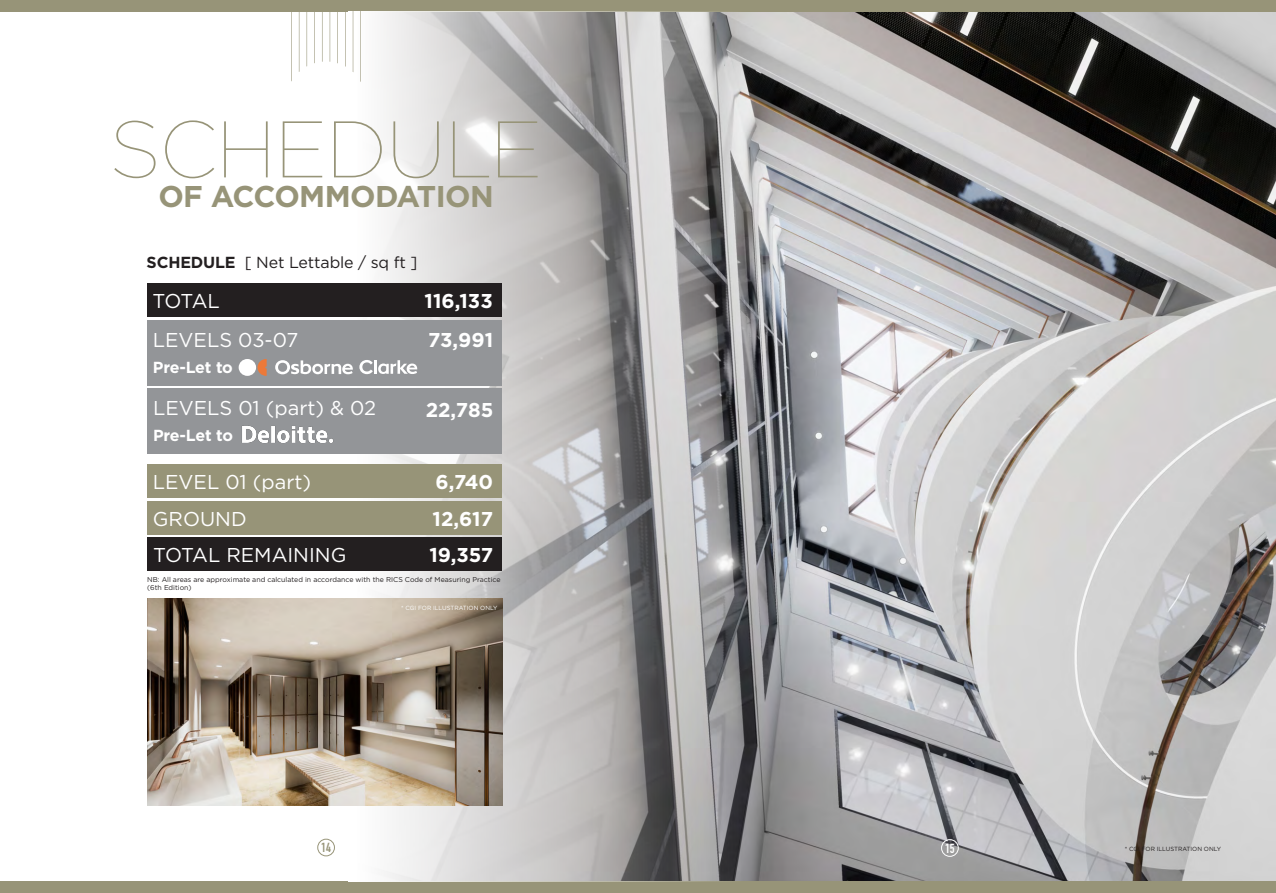
<style>
.page{position:relative;width:1276px;height:893px;background:#fff}
.page>*{position:absolute;margin:0;border:0;box-sizing:border-box;transform-origin:0 0}
.t1{font:100 80px "Gotham";letter-spacing:-.02em;color:#979478}
.t2{font:700 30px "Gotham";letter-spacing:-.02em;color:#979478}
.t3{font:20px "Gotham";color:#fff}
.t4{font:700 20px "Gotham";color:#fff}
.t5{font:16px "Gotham";letter-spacing:-.01em;color:#231f20}
.t6{font:700 16px "Gotham";letter-spacing:-.02em;color:#fff}
.t7{font:700 13px "DIN Condensed";color:#979478}
.t8{font:700 13px "DIN Condensed";color:#fff}
.t9{font:7px/8px "Gotham";color:#231f20}
.t10{font:6px "Gotham";color:#231f20}
.t11{font:6px "Gotham";color:#fff}
.s1{font-weight:700}
</style>
<div class="page">
<img style="left:749px;top:11px;width:527px;height:871px">
<div style="left:317px;top:839px;width:18px;height:17px;border:1px solid #979478;border-radius:50%"></div>
<div style="left:0;top:0;width:1276px;height:11px;background:#979478"></div>
<div style="left:0;top:882px;width:1276px;height:11px;background:#979478"></div>
<div style="left:941px;top:839px;width:17px;height:18px;border:1px solid #fff;border-radius:50%"></div>
<svg style="left:348px;top:11px;width:401px;height:871px;background:#b3b2b3"></svg>
<div style="left:147px;top:501px;width:355px;height:34px;background:#979478"></div>
<div style="left:147px;top:464px;width:354px;height:34px;background:#979478"></div>
<div style="left:147px;top:283px;width:354px;height:34px;background:#231f20"></div>
<div style="left:147px;top:320px;width:355px;height:66px;background:#939598"></div>
<svg style="left:345px;top:11px;width:1px;height:56px"></svg>
<svg style="left:337px;top:11px;width:1px;height:52px"></svg>
<svg style="left:360px;top:11px;width:1px;height:71px"></svg>
<svg style="left:353px;top:11px;width:1px;height:61px"></svg>
<svg style="left:330px;top:11px;width:1px;height:51px"></svg>
<svg style="left:291px;top:11px;width:1px;height:71px"></svg>
<svg style="left:299px;top:11px;width:1px;height:61px"></svg>
<svg style="left:306px;top:11px;width:1px;height:56px"></svg>
<svg style="left:322px;top:11px;width:1px;height:51px"></svg>
<svg style="left:314px;top:11px;width:1px;height:52px"></svg>
<div style="left:147px;top:537px;width:355px;height:34px;background:#231f20"></div>
<div style="left:239px;top:359px;width:17px;height:17px;background:#fff;border-radius:50%"></div>
<svg style="left:257px;top:359px;width:10px;height:17px"></svg>
<svg style="left:275px;top:360px;width:142px;height:14px"></svg>
<img style="left:147px;top:598px;width:356px;height:208px">
<div style="left:147px;top:389px;width:355px;height:65px;background:#939598"></div>
<img style="left:242px;top:425px;width:92px;height:18px">
<p class="t1" style="left:110px;top:100px;width:434px">SCHEDULE</p>
<p class="t2" style="left:158px;top:177px;width:337px">OF ACCOMMODATION</p>
<p class="t5" style="left:147px;top:252px;width:272px"><span class="s1">SCHEDULE</span> [ Net Lettable / sq ft ]</p>
<p class="t3" style="left:152px;top:288px;width:69px">TOTAL</p>
<p class="t4" style="left:424px;top:288px;width:70px">116,133</p>
<p class="t3" style="left:153px;top:327px;width:147px">LEVELS 03-07</p>
<p class="t4" style="left:428px;top:327px;width:67px">73,991</p>
<p class="t6" style="left:153px;top:356px;width:82px">Pre-Let to</p>
<p class="t3" style="left:153px;top:395px;width:225px">LEVELS 01 (part) &amp; 02</p>
<p class="t4" style="left:426px;top:397px;width:69px">22,785</p>
<p class="t6" style="left:153px;top:425px;width:82px">Pre-Let to</p>
<p class="t3" style="left:153px;top:469px;width:160px">LEVEL 01 (part)</p>
<p class="t4" style="left:435px;top:469px;width:59px">6,740</p>
<p class="t3" style="left:153px;top:506px;width:95px">GROUND</p>
<p class="t4" style="left:433px;top:505px;width:62px">12,617</p>
<p class="t3" style="left:153px;top:542px;width:195px">TOTAL REMAINING</p>
<p class="t4" style="left:429px;top:542px;width:65px">19,357</p>
<p class="t9" style="left:147px;top:576px;width:355px">NB: All areas are approximate and calculated in accordance with the RICS Code of Measuring Practice (6th Edition)</p>
<p class="t11" style="left:401px;top:604px;width:98px">* CGI FOR ILLUSTRATION ONLY</p>
<p class="t7" style="left:321px;top:838px;width:11px">14</p>
<p class="t8" style="left:945px;top:839px;width:11px">15</p>
<p class="t10" style="left:1124px;top:845px;width:98px">* CGI FOR ILLUSTRATION ONLY</p>
</div>
